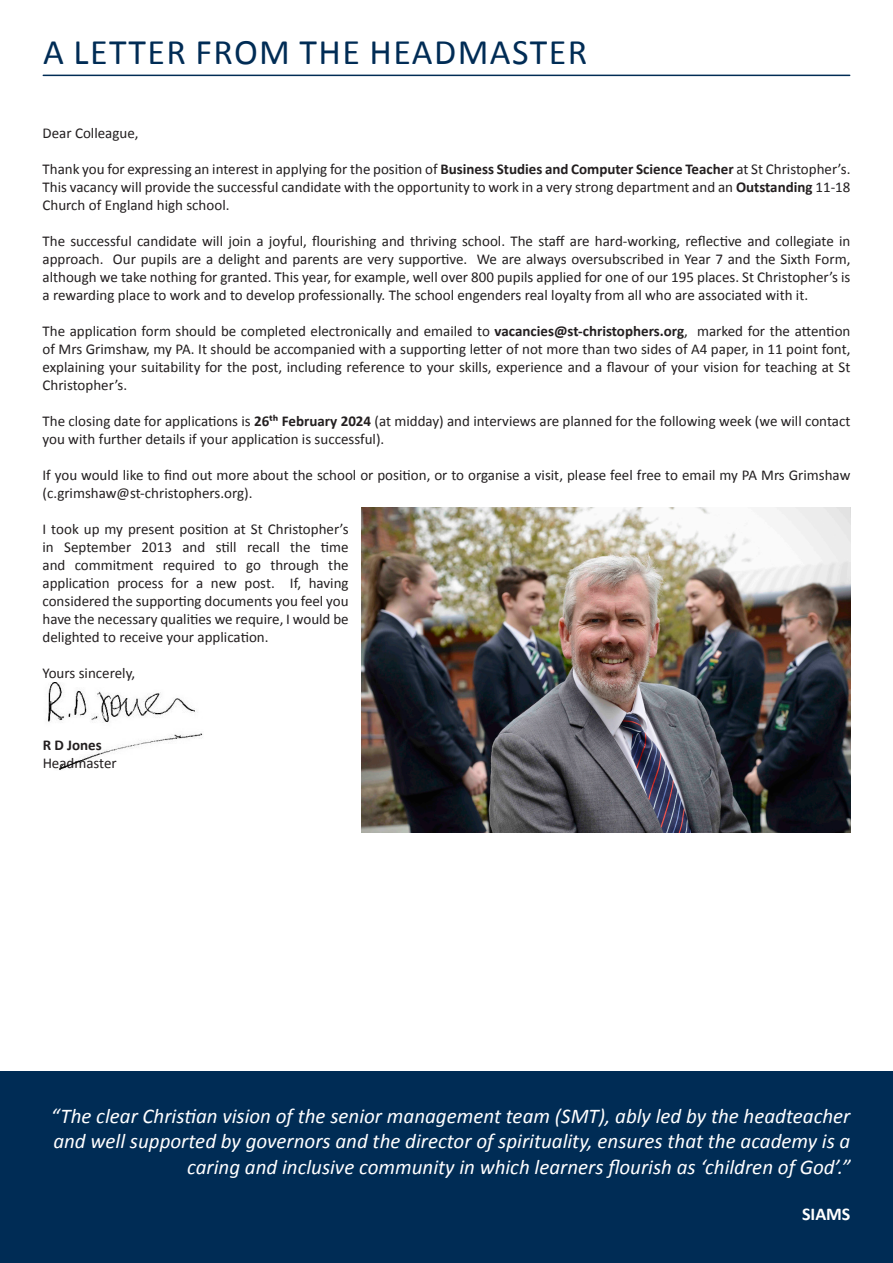
<style>
.page{position:relative;width:893px;height:1263px;background:#fff}
.page>*{position:absolute;margin:0;border:0;box-sizing:border-box;transform-origin:0 0}
.t1{font:36px "Calibri";letter-spacing:.04em;color:#002c55}
.t2{font:italic 21px/25.2px "Calibri";color:#fff;text-align:right}
.t3{font:700 18px "Calibri";color:#fff}
.t4{font:15px/18px "Calibri";color:#231f20;text-align:justify}
.t5{font:700 15px "Calibri";color:#231f20}
.s1{font-weight:700}
</style>
<div class="page">
<hr style="left:43px;top:75px;width:807px;height:1px;background:#002c55">
<img style="left:48px;top:682px;width:155px;height:88px">
<img style="left:361px;top:507px;width:489px;height:325px">
<div style="left:0;top:1071px;width:893px;height:192px;background:#002c55"></div>
<p class="t1" style="left:43px;top:27px;width:546px">A LETTER FROM THE HEADMASTER</p>
<p class="t4" style="left:43px;top:124px;width:98px">Dear Colleague,</p>
<p class="t4" style="left:43px;top:160px;width:809px">Thank you for expressing an interest in applying for the position of <span class="s1">Business Studies and Computer Science Teacher</span> at St Christopher’s.<br>This vacancy will provide the successful candidate with the opportunity to work in a very strong department and an <span class="s1">Outstanding</span> 11-18<br>Church of England high school.</p>
<p class="t4" style="left:43px;top:232px;width:809px">The successful candidate will join a joyful, flourishing and thriving school. The staff are hard-working, reflective and collegiate in approach. Our pupils are a delight and parents are very supportive. We are always oversubscribed in Year 7 and the Sixth Form, although we take nothing for granted. This year, for example, well over 800 pupils applied for one of our 195 places. St Christopher’s is a rewarding place to work and to develop professionally. The school engenders real loyalty from all who are associated with it.</p>
<p class="t4" style="left:43px;top:322px;width:809px">The application form should be completed electronically and emailed to <span class="s1">vacancies@st-christophers.org</span>, marked for the attention of Mrs Grimshaw, my PA. It should be accompanied with a supporting letter of not more than two sides of A4 paper, in 11 point font, explaining your suitability for the post, including reference to your skills, experience and a flavour of your vision for teaching at St Christopher’s.</p>
<p class="t4" style="left:43px;top:412px;width:809px">The closing date for applications is <span class="s1">26th February 2024</span> (at midday) and interviews are planned for the following week (we will contact you with further details if your application is successful).</p>
<p class="t4" style="left:43px;top:466px;width:809px">If you would like to find out more about the school or position, or to organise a visit, please feel free to email my PA Mrs Grimshaw (c.grimshaw@st-christophers.org).</p>
<p class="t4" style="left:43px;top:520px;width:308px">I took up my present position at St Christopher’s in September 2013 and still recall the time and commitment required to go through the application process for a new post. If, having considered the supporting documents you feel you have the necessary qualities we require, I would be delighted to receive your application.</p>
<p class="t4" style="left:43px;top:664px;width:94px">Yours sincerely,</p>
<p class="t5" style="left:43px;top:734px;width:61px">R D Jones</p>
<p class="t4" style="left:43px;top:754px;width:76px">Headmaster</p>
<p class="t2" style="left:51px;top:1103px;width:801px">“The clear Christian vision of the senior management team (SMT), ably led by the headteacher and well supported by governors and the director of spirituality, ensures that the academy is a caring and inclusive community in which learners flourish as ‘children of God’.”</p>
<p class="t3" style="left:802px;top:1202px;width:50px">SIAMS</p>
</div>
